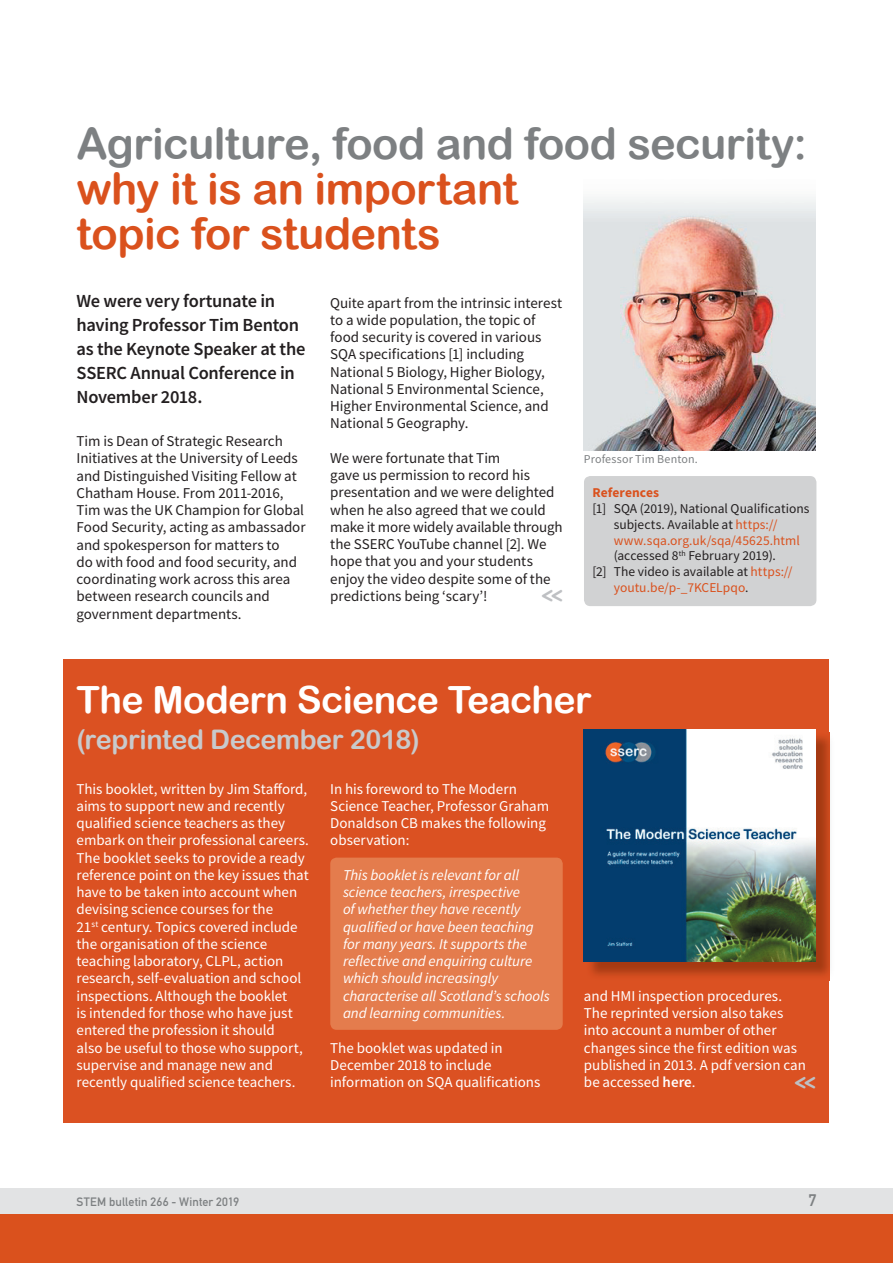
<style>
.page{position:relative;width:893px;height:1263px;background:#fff}
.page>*{position:absolute;margin:0;border:0;box-sizing:border-box;transform-origin:0 0}
.t1{font:43.5px/45px "Arial Rounded MT Bold";letter-spacing:-.015em;color:#da511d}
.t2{font:43.5px "Arial Rounded MT Bold";letter-spacing:-.015em;color:#7d8082}
.t3{font:37.5px "Arial Rounded MT Bold";letter-spacing:-.02em;color:#fff}
.t4{font:27px "Arial Rounded MT Bold";letter-spacing:-.015em;color:#c8cacc}
.t5{font:700 24.15px "Monoglyceride";color:#bec0c3;scale:.87 1}
.t6{font:600 18.45px/24px "Source Sans Pro";letter-spacing:-.015em;color:#231f20}
.t7{font:700 16.5px "DIN Alternate";color:#7d8082}
.t8{font:15px/17.2px "Source Sans Pro";color:#fff}
.t9{font:15px/17.2px "Source Sans Pro";letter-spacing:-.005em;color:#231f20}
.t10{font:italic 15px/17.2px "Source Sans Pro";letter-spacing:-.005em;color:#fff}
.t11{font:13.5px "Source Sans Pro";color:#231f20}
.t12{font:13.5px "Source Sans Pro";letter-spacing:.005em;color:#da511d}
.t13{font:700 13.5px "Source Sans Pro";letter-spacing:.005em;color:#da511d}
.t14{font:700 12px "DIN Alternate";letter-spacing:.015em;color:#7d8082}
.t15{font:12px "Source Sans Pro";letter-spacing:.01em;color:#7d8082}
.s1{color:#da511d}
.s2{color:#231f20}
.s3{font-weight:600}
</style>
<div class="page">
<div style="left:0;top:1188px;width:893px;height:26px;background:#e2e3e4"></div>
<div style="left:0;top:1214px;width:893px;height:49px;background:#da511d"></div>
<img style="left:584px;top:197px;width:232px;height:253px">
<div style="left:64px;top:659px;width:765px;height:464px;background:#db5122"></div>
<div style="left:584px;top:476px;width:232px;height:130px;background:#d1d2d3;border-radius:6px"></div>
<img style="left:590px;top:732px;width:240px;height:248px">
<img style="left:584px;top:730px;width:232px;height:232px">
<div style="left:330px;top:858px;width:233px;height:172px;background:#e47c4d;border-radius:6px"></div>
<h1 class="t2" style="left:77px;top:118px;width:732px">Agriculture, food and food security:</h1>
<h1 class="t1" style="left:77px;top:166px;width:443px">why it is an important topic for students</h1>
<p class="t6" style="left:77px;top:289px;width:230px">We were very fortunate in having Professor Tim Benton as the Keynote Speaker at the<br>SSERC Annual Conference in<br>November 2018.</p>
<p class="t9" style="left:77px;top:432px;width:231px">Tim is Dean of Strategic Research Initiatives at the University of Leeds and Distinguished Visiting Fellow at Chatham House. From 2011-2016, Tim was the UK Champion for Global Food Security, acting as ambassador and spokesperson for matters to<br>do with food and food security, and coordinating work across this area between research councils and government departments.</p>
<p class="t9" style="left:330px;top:294px;width:233px">Quite apart from the intrinsic interest to a wide population, the topic of food security is covered in various SQA specifications [1] including National 5 Biology, Higher Biology, National 5 Environmental Science, Higher Environmental Science, and National 5 Geography.</p>
<p class="t9" style="left:330px;top:449px;width:234px">We were fortunate that Tim<br>gave us permission to record his presentation and we were delighted when he also agreed that we could make it more widely available through the SSERC YouTube channel [2]. We hope that you and your students enjoy the video despite some of the predictions being ‘scary’!</p>
<h3 class="t5" style="left:541px;top:579px;width:26px">&lt;&lt;</h3>
<p class="t15" style="left:584px;top:451px;width:115px">Professor Tim Benton.</p>
<p class="t13" style="left:592px;top:484px;width:68px">References</p>
<p class="t11" style="left:592px;top:500px;width:218px">[1] SQA (2019), National Qualifications</p>
<p class="t11" style="left:614px;top:516px;width:165px">subjects. Available at <span class="s1">https://</span></p>
<p class="t12" style="left:614px;top:532px;width:188px">www.sqa.org.uk/sqa/45625.html</p>
<p class="t11" style="left:614px;top:547px;width:164px">(accessed 8<sup>th</sup> February 2019).</p>
<p class="t11" style="left:592px;top:563px;width:202px">[2] The video is available at <span class="s1">https://</span></p>
<p class="t12" style="left:614px;top:579px;width:136px">youtu.be/p-_7KCELpqo<span class="s2">.</span></p>
<h2 class="t3" style="left:77px;top:678px;width:516px">The Modern Science Teacher</h2>
<h3 class="t4" style="left:77px;top:724px;width:345px">(reprinted December 2018)</h3>
<p class="t8" style="left:77px;top:780px;width:234px">This booklet, written by Jim Stafford, aims to support new and recently qualified science teachers as they embark on their professional careers.<br>The booklet seeks to provide a ready reference point on the key issues that have to be taken into account when devising science courses for the<br>21<sup>st</sup> century. Topics covered include the organisation of the science teaching laboratory, CLPL, action research, self-evaluation and school inspections. Although the booklet<br>is intended for those who have just entered the profession it should<br>also be useful to those who support, supervise and manage new and recently qualified science teachers.</p>
<p class="t8" style="left:330px;top:780px;width:220px">In his foreword to The Modern<br>Science Teacher, Professor Graham<br>Donaldson CB makes the following observation:</p>
<p class="t10" style="left:343px;top:866px;width:208px">This booklet is relevant for all science teachers, irrespective<br>of whether they have recently qualified or have been teaching for many years. It supports the reflective and enquiring culture which should increasingly characterise all Scotland’s schools and learning communities.</p>
<p class="t8" style="left:330px;top:1039px;width:212px">The booklet was updated in<br>December 2018 to include information on SQA qualifications</p>
<p class="t8" style="left:584px;top:987px;width:224px">and HMI inspection procedures.<br>The reprinted version also takes into account a number of other changes since the first edition was published in 2013. A pdf version can be accessed <span class="s3">here</span>.</p>
<h3 class="t5" style="left:794px;top:1065px;width:26px">&lt;&lt;</h3>
<p class="t14" style="left:77px;top:1192px;width:164px">STEM bulletin 266 - Winter 2019</p>
<p class="t7" style="left:808px;top:1187px;width:9px">7</p>
</div>
